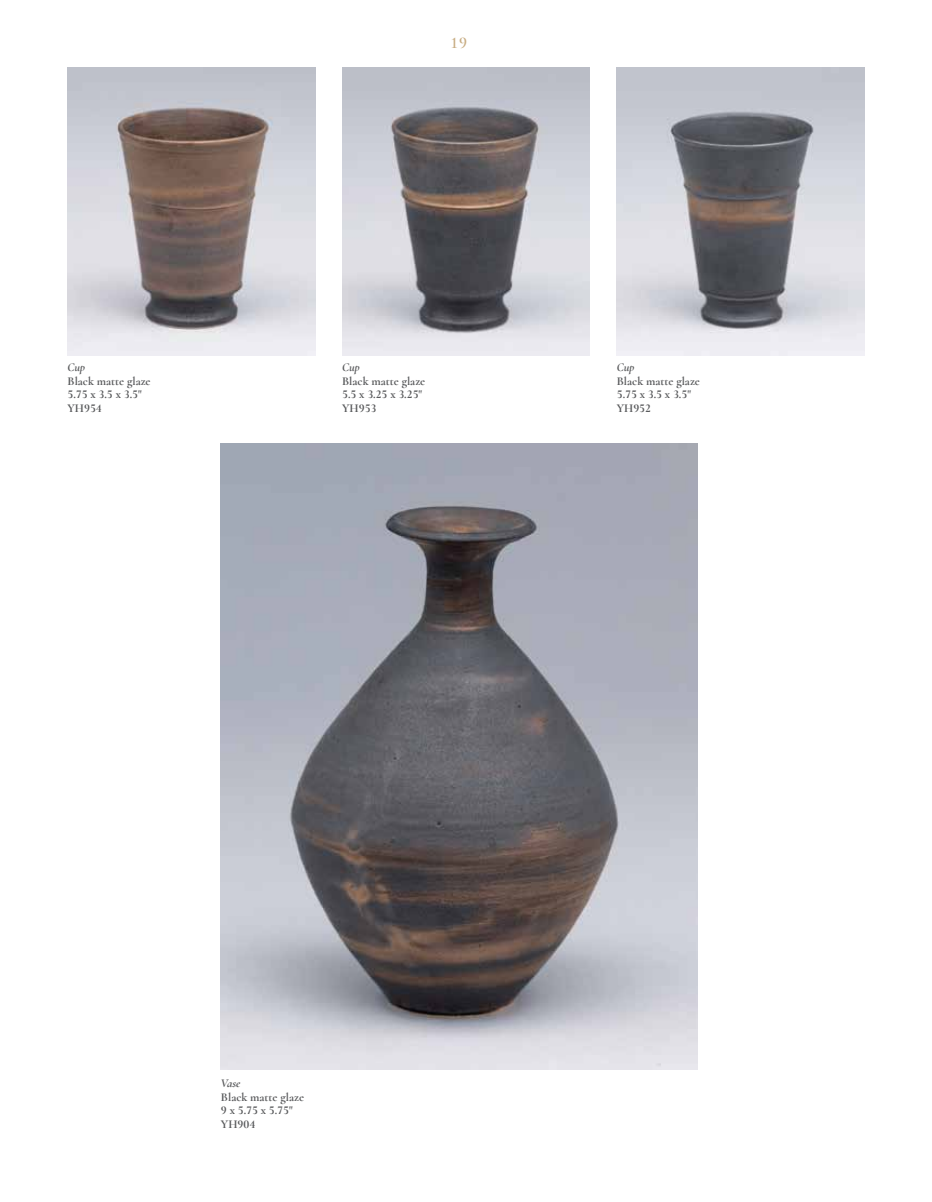
<style>
.page{position:relative;width:932px;height:1202px;background:#fff}
.page>*{position:absolute;margin:0;border:0;box-sizing:border-box;transform-origin:0 0}
.t1{font:600 16.5px "Cormorant";color:#c8ad83}
.t2{font:700 12px/13.5px "Cormorant";color:#58595b}
.t3{font:italic 700 12px "Cormorant";color:#58595b}
</style>
<div class="page">
<img style="left:221px;top:443px;width:476px;height:626px">
<img style="left:342px;top:68px;width:248px;height:287px">
<img style="left:68px;top:68px;width:247px;height:287px">
<img style="left:616px;top:68px;width:248px;height:287px">
<p class="t3" style="left:68px;top:360px;width:19px">Cup</p>
<p class="t2" style="left:68px;top:374px;width:85px">Black matte glaze<br>5.75 x 3.5 x 3.5"<br>YH954</p>
<h1 class="t1" style="left:451px;top:32px;width:18px">19</h1>
<p class="t3" style="left:342px;top:360px;width:19px">Cup</p>
<p class="t2" style="left:342px;top:374px;width:85px">Black matte glaze<br>5.5 x 3.25 x 3.25"<br>YH953</p>
<p class="t3" style="left:616px;top:360px;width:19px">Cup</p>
<p class="t2" style="left:616px;top:374px;width:85px">Black matte glaze<br>5.75 x 3.5 x 3.5"<br>YH952</p>
<p class="t3" style="left:221px;top:1076px;width:21px">Vase</p>
<p class="t2" style="left:221px;top:1090px;width:85px">Black matte glaze<br>9 x 5.75 x 5.75"<br>YH904</p>
</div>
